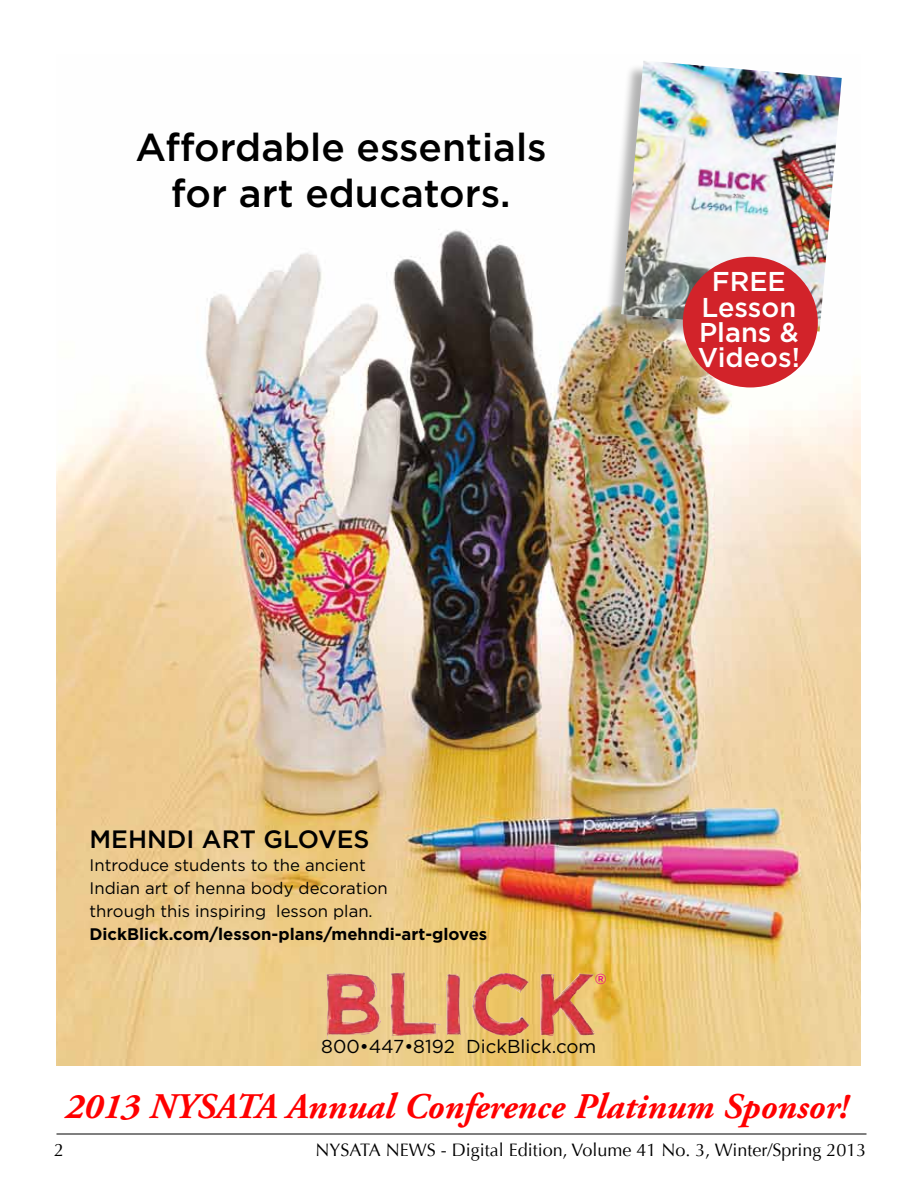
<style>
.page{position:relative;width:918px;height:1188px;background:#fff}
.page>*{position:absolute;margin:0;border:0;box-sizing:border-box;transform-origin:0 0}
.t1{font:500 38.85px/46.7px "Gotham";color:#000;text-align:center}
.t2{font:italic 700 36px "Adobe Garamond Pro";color:#f00}
.t3{font:500 27.3px/25.3px "Gotham";color:#fff;text-align:center}
.t4{font:500 25.05px "Gotham";color:#000}
.t5{font:18.75px "Gotham";color:#000}
.t6{font:18px "Optima";color:#000}
.t7{font:16.65px/23.1px "Gotham";color:#000}
.t8{font:700 16.65px "Gotham";color:#000}
.t9{font:500 14.4px "Gotham";color:#ec008c}
</style>
<div class="page">
<hr style="left:57px;top:1134px;width:810px;height:1px;background:#000">
<img style="left:57px;top:229px;width:804px;height:836px">
<img style="left:390px;top:972px;width:14px;height:61px">
<div style="left:604px;top:63px;width:235px;height:286px;background:#000;opacity:.3"></div>
<img style="left:621px;top:61px;width:221px;height:271px">
<div style="left:683px;top:257px;width:135px;height:130px;background:#d2232a;border-radius:50%"></div>
<h1 class="t1" style="left:135px;top:123px;width:413px">Affordable essentials for art educators.</h1>
<h3 class="t3" style="left:698px;top:268px;width:104px">FREE<br>Lesson<br>Plans &amp;<br>Videos!</h3>
<h3 class="t4" style="left:90px;top:825px;width:282px">MEHNDI ART GLOVES</h3>
<p class="t7" style="left:90px;top:854px;width:300px">Introduce students to the ancient<br>Indian art of henna body decoration through this inspiring lesson plan.</p>
<p class="t8" style="left:90px;top:925px;width:399px">DickBlick.com/lesson-plans/mehndi-art-gloves</p>
<p class="t9" style="left:595px;top:971px;width:13px">®</p>
<p class="t5" style="left:321px;top:1036px;width:277px">800•447•8192 DickBlick.com</p>
<h2 class="t2" style="left:65px;top:1086px;width:785px">2013 NYSATA Annual Conference Platinum Sponsor!</h2>
<p class="t6" style="left:54px;top:1139px;width:12px">2</p>
<p class="t6" style="left:316px;top:1139px;width:552px">NYSATA NEWS - Digital Edition, Volume 41 No. 3, Winter/Spring 2013</p>
</div>
